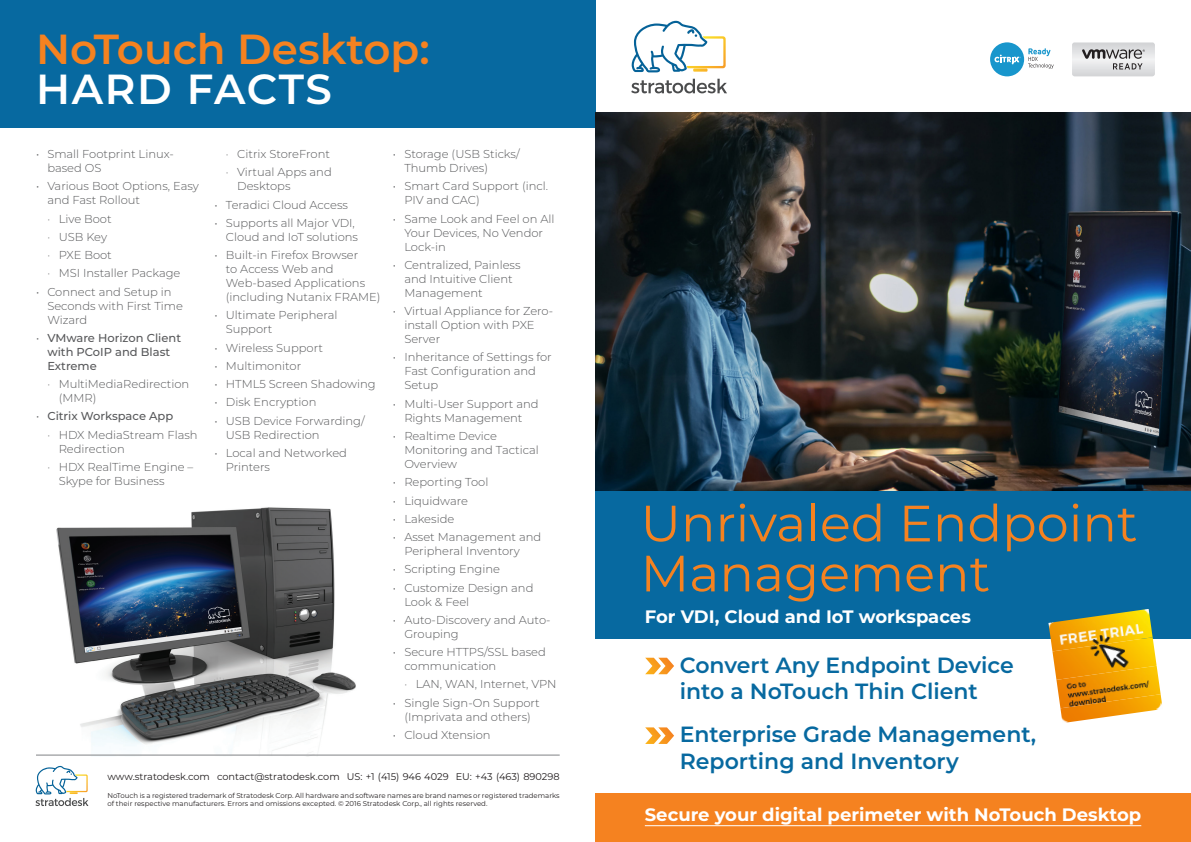
<style>
.page{position:relative;width:1191px;height:842px;background:#fff}
.page>*{position:absolute;margin:0;border:0;box-sizing:border-box;transform-origin:0 0}
.t1{font:51px/50px "Montserrat";color:#f58220}
.SUB{font:600 42px "Montserrat";color:#f58220}
.SUB-2{font:600 42px "Montserrat";letter-spacing:.035em;color:#fff}
.t2{font:600 22px "Montserrat";color:#0769a0}
.t3{font:700 18px "Montserrat";color:#fff}
.t4{font:300 11.5px/14px "Montserrat";color:#57585a}
.t5{font:500 11.5px/14px "Montserrat";color:#57585a}
.t6{font:9.8px "Montserrat";color:#231f20}
.disclaimer{font:7px/8.4px "Montserrat";color:#231f20}
.s1{font-weight:300}
</style>
<div class="page">
<div style="left:0;top:0;width:595px;height:128px;background:#0769a0"></div>
<img style="left:36px;top:507px;width:343px;height:250px">
<hr style="left:36px;top:754px;width:523px;height:1px;background:#808285">
<img style="left:595px;top:113px;width:596px;height:378px">
<div style="left:595px;top:491px;width:596px;height:148px;background:#0769a0"></div>
<div style="left:595px;top:793px;width:596px;height:49px;background:#f58220"></div>
<hr style="left:645px;top:825px;width:496px;height:1px;background:#fff">
<svg style="left:645px;top:658px;width:29px;height:16px"></svg>
<svg style="left:645px;top:727px;width:29px;height:17px"></svg>
<img style="left:1048px;top:609px;width:104px;height:39px">
<img style="left:1052px;top:637px;width:104px;height:39px">
<img style="left:1056px;top:666px;width:104px;height:39px">
<img style="left:1060px;top:694px;width:102px;height:29px">
<svg style="left:1072px;top:42px;width:83px;height:34px"></svg>
<div style="left:990px;top:42px;width:34px;height:34px;background:#1896cc;border-radius:50%"></div>
<svg style="left:994px;top:55px;width:26px;height:9px"></svg>
<svg style="left:1028px;top:48px;width:25px;height:21px"></svg>
<svg style="left:631px;top:79px;width:96px;height:14px"></svg>
<svg style="left:631px;top:21px;width:94px;height:51px"></svg>
<svg style="left:35px;top:766px;width:53px;height:40px"></svg>
<p class="SUB" style="left:36px;top:19px;width:395px">NoTouch Desktop:</p>
<p class="SUB-2" style="left:36px;top:59px;width:297px">HARD FACTS</p>
<p class="t4" style="left:47px;top:147px;width:128px;text-indent:-11px">• Small Footprint Linux&shy;based OS</p>
<p class="t4" style="left:47px;top:179px;width:153px;text-indent:-11px">• Various Boot Options, Easy and Fast Rollout</p>
<p class="t4" style="left:47px;top:211px;width:66px">· Live Boot</p>
<p class="t4" style="left:47px;top:229px;width:61px">· USB Key</p>
<p class="t4" style="left:47px;top:248px;width:66px">· PXE Boot</p>
<p class="t4" style="left:47px;top:266px;width:135px">· MSI Installer Package</p>
<p class="t4" style="left:47px;top:284px;width:137px;text-indent:-11px">• Connect and Setup in<br>Seconds with First Time<br>Wizard</p>
<p class="t5" style="left:47px;top:330px;width:135px;text-indent:-11px"><span class="s1">•</span> VMware Horizon Client with PCoIP and Blast<br>Extreme</p>
<p class="t4" style="left:59px;top:377px;width:132px;text-indent:-11px">· MultiMediaRedirection (MMR)</p>
<p class="t5" style="left:36px;top:409px;width:139px"><span class="s1">•</span> Citrix Workspace App</p>
<p class="t4" style="left:59px;top:427px;width:140px;text-indent:-11px">· HDX MediaStream Flash<br>Redirection</p>
<p class="t4" style="left:59px;top:460px;width:136px;text-indent:-11px">· HDX RealTime Engine –<br>Skype for Business</p>
<p class="t4" style="left:226px;top:147px;width:106px">· Citrix StoreFront</p>
<p class="t4" style="left:237px;top:165px;width:96px;text-indent:-11px">· Virtual Apps and<br>Desktops</p>
<p class="t4" style="left:214px;top:197px;width:135px">• Teradici Cloud Access</p>
<p class="t4" style="left:214px;top:215px;width:145px;text-align:right">• Supports all Major VDI,<br>Cloud and IoT solutions</p>
<p class="t4" style="left:226px;top:248px;width:156px;text-indent:-11px">• Built-in Firefox Browser<br>to Access Web and<br>Web-based Applications (including Nutanix FRAME)</p>
<p class="t4" style="left:226px;top:308px;width:113px;text-indent:-11px">• Ultimate Peripheral<br>Support</p>
<p class="t4" style="left:214px;top:340px;width:110px">• Wireless Support</p>
<p class="t4" style="left:214px;top:358px;width:88px">• Multimonitor</p>
<p class="t4" style="left:214px;top:377px;width:163px">• HTML5 Screen Shadowing</p>
<p class="t4" style="left:214px;top:395px;width:103px">• Disk Encryption</p>
<p class="t4" style="left:226px;top:413px;width:140px;text-indent:-11px">• USB Device Forwarding/<br>USB Redirection</p>
<p class="t4" style="left:226px;top:446px;width:123px;text-indent:-11px">• Local and Networked<br>Printers</p>
<p class="t4" style="left:404px;top:147px;width:117px;text-indent:-11px">• Storage (USB Sticks/<br>Thumb Drives)</p>
<p class="t4" style="left:404px;top:179px;width:145px;text-indent:-11px">• Smart Card Support (incl.<br>PIV and CAC)</p>
<p class="t4" style="left:404px;top:211px;width:152px;text-indent:-11px">• Same Look and Feel on All<br>Your Devices, No Vendor<br>Lock-in</p>
<p class="t4" style="left:404px;top:257px;width:118px;text-indent:-11px">• Centralized, Painless and Intuitive Client<br>Management</p>
<p class="t4" style="left:404px;top:304px;width:150px;text-indent:-11px">• Virtual Appliance for Zero&shy;install Option with PXE<br>Server</p>
<p class="t4" style="left:404px;top:350px;width:149px;text-indent:-11px">• Inheritance of Settings for<br>Fast Configuration and<br>Setup</p>
<p class="t4" style="left:393px;top:396px;width:147px;text-align:center">• Multi-User Support and<br>Rights Management</p>
<p class="t4" style="left:404px;top:428px;width:136px;text-indent:-11px">• Realtime Device<br>Monitoring and Tactical<br>Overview</p>
<p class="t4" style="left:393px;top:475px;width:97px">• Reporting Tool</p>
<p class="t4" style="left:393px;top:493px;width:76px">• Liquidware</p>
<p class="t4" style="left:393px;top:511px;width:63px">• Lakeside</p>
<p class="t4" style="left:404px;top:530px;width:138px;text-indent:-11px">• Asset Management and<br>Peripheral Inventory</p>
<p class="t4" style="left:393px;top:562px;width:108px">• Scripting Engine</p>
<p class="t4" style="left:404px;top:580px;width:131px;text-indent:-11px">• Customize Design and<br>Look &amp; Feel</p>
<p class="t4" style="left:404px;top:612px;width:148px;text-indent:-11px">• Auto-Discovery and Auto-<br>Grouping</p>
<p class="t4" style="left:404px;top:645px;width:143px;text-indent:-11px">• Secure HTTPS/SSL based communication</p>
<p class="t4" style="left:404px;top:677px;width:154px">· LAN, WAN, Internet, VPN</p>
<p class="t4" style="left:393px;top:695px;width:148px;text-align:center">• Single Sign-On Support (Imprivata and others)</p>
<p class="t4" style="left:393px;top:727px;width:99px">• Cloud Xtension</p>
<p class="t6" style="left:107px;top:770px;width:454px">www.stratodesk.com contact@stratodesk.com US: +1 (415) 946 4029 EU: +43 (463) 890298</p>
<p class="disclaimer" style="left:107px;top:791px;width:454px">NoTouch is a registered trademark of Stratodesk Corp. All hardware and software names are brand names or registered trademarks of their respective manufacturers. Errors and omissions excepted. © 2016 Stratodesk Corp., all rights reserved.</p>
<p class="t1" style="left:640px;top:496px;width:498px">Unrivaled Endpoint<br>Management</p>
<p class="t3" style="left:645px;top:603px;width:327px">For VDI, Cloud and IoT workspaces</p>
<p class="t2" style="left:680px;top:649px;width:335px">Convert Any Endpoint Device</p>
<p class="t2" style="left:680px;top:676px;width:300px">into a NoTouch Thin Client</p>
<p class="t2" style="left:680px;top:719px;width:358px">Enterprise Grade Management,</p>
<p class="t2" style="left:680px;top:745px;width:280px">Reporting and Inventory</p>
<p class="t3" style="left:645px;top:802px;width:498px">Secure your digital perimeter with NoTouch Desktop</p>
</div>
